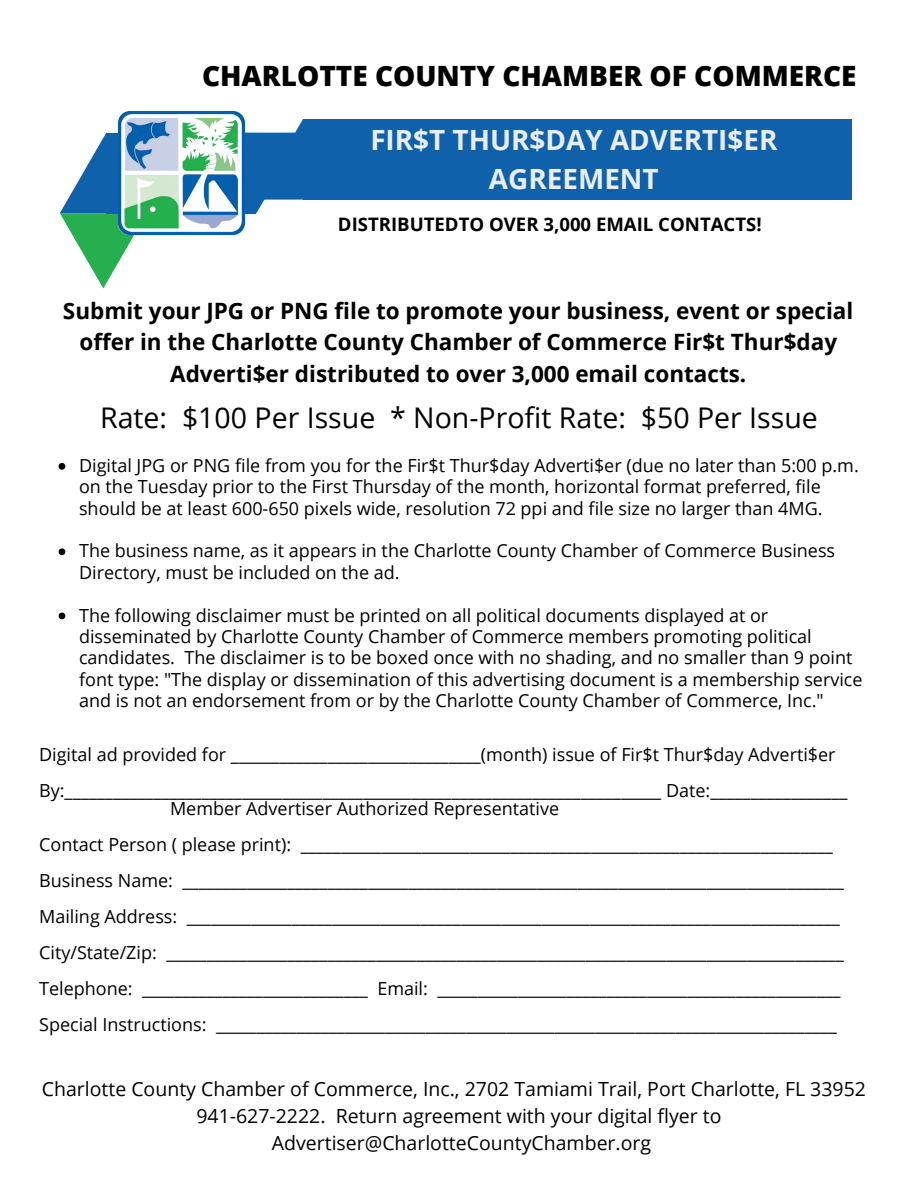
<style>
.page{position:relative;width:918px;height:1188px;background:#fff}
.page>*{position:absolute;margin:0;border:0;box-sizing:border-box;transform-origin:0 0}
.t1{font:28.5px "Open Sans";color:#000}
.t2{font:800 28.05px "Open Sans";color:#000}
.t3{font:700 27.9px/38.5px "Open Sans";color:#e8eef1;text-align:center}
.t4{font:700 22.5px/31.5px "Open Sans";color:#000;text-align:center}
.t5{font:19.5px "Open Sans";color:#000}
.t6{font:700 18.6px "Open Sans";color:#000}
.t7{font:18px/21.3px "Open Sans";color:#000}
</style>
<div class="page">
<div style="left:303px;top:119px;width:549px;height:81px;background:#1061ab"></div>
<svg style="left:60px;top:133px;width:93px;height:155px"></svg>
<svg style="left:244px;top:119px;width:59px;height:94px"></svg>
<div style="left:106px;top:133px;width:150px;height:81px;background:#1061ab"></div>
<img style="left:118px;top:111px;width:126px;height:123px">
<svg style="left:59px;top:463px;width:6px;height:7px"></svg>
<svg style="left:59px;top:548px;width:6px;height:7px"></svg>
<svg style="left:59px;top:613px;width:6px;height:6px"></svg>
<p class="t2" style="left:202px;top:56px;width:656px">CHARLOTTE COUNTY CHAMBER OF COMMERCE</p>
<p class="t3" style="left:370px;top:120px;width:409px">FIR$T THUR$DAY ADVERTI$ER<br>AGREEMENT</p>
<p class="t6" style="left:338px;top:211px;width:425px">DISTRIBUTEDTO OVER 3,000 EMAIL CONTACTS!</p>
<p class="t4" style="left:63px;top:294px;width:792px">Submit your JPG or PNG file to promote your business, event or special offer in the Charlotte County Chamber of Commerce Fir$t Thur$day<br>Adverti$er distributed to over 3,000 email contacts.</p>
<p class="t1" style="left:100px;top:398px;width:719px">Rate: $100 Per Issue * Non-Profit Rate: $50 Per Issue</p>
<p class="t7" style="left:79px;top:454px;width:781px">Digital JPG or PNG file from you for the Fir$t Thur$day Adverti$er (due no later than 5:00 p.m. on the Tuesday prior to the First Thursday of the month, horizontal format preferred, file should be at least 600-650 pixels wide, resolution 72 ppi and file size no larger than 4MG.</p>
<p class="t7" style="left:79px;top:540px;width:758px">The business name, as it appears in the Charlotte County Chamber of Commerce Business<br>Directory, must be included on the ad.</p>
<p class="t7" style="left:79px;top:604px;width:785px">The following disclaimer must be printed on all political documents displayed at or disseminated by Charlotte County Chamber of Commerce members promoting political candidates. The disclaimer is to be boxed once with no shading, and no smaller than 9 point font type: "The display or dissemination of this advertising document is a membership service and is not an endorsement from or by the Charlotte County Chamber of Commerce, Inc."</p>
<p class="t7" style="left:39px;top:744px;width:798px">Digital ad provided for _______________________________(month) issue of Fir$t Thur$day Adverti$er</p>
<p class="t7" style="left:39px;top:780px;width:810px">By:__________________________________________________________________________ Date:_________________</p>
<p class="t7" style="left:170px;top:798px;width:391px">Member Advertiser Authorized Representative</p>
<p class="t7" style="left:39px;top:834px;width:795px">Contact Person ( please print): __________________________________________________________________</p>
<p class="t7" style="left:39px;top:870px;width:806px">Business Name: __________________________________________________________________________________</p>
<p class="t7" style="left:39px;top:906px;width:802px">Mailing Address: _________________________________________________________________________________</p>
<p class="t7" style="left:39px;top:942px;width:806px">City/State/Zip: ____________________________________________________________________________________</p>
<p class="t7" style="left:39px;top:978px;width:803px">Telephone: ____________________________ Email: __________________________________________________</p>
<p class="t7" style="left:39px;top:1014px;width:799px">Special Instructions: _____________________________________________________________________________</p>
<p class="t5" style="left:42px;top:1075px;width:826px">Charlotte County Chamber of Commerce, Inc., 2702 Tamiami Trail, Port Charlotte, FL 33952</p>
<p class="t5" style="left:196px;top:1102px;width:527px">941-627-2222. Return agreement with your digital flyer to</p>
<p class="t5" style="left:272px;top:1129px;width:381px">Advertiser@CharlotteCountyChamber.org</p>
</div>
